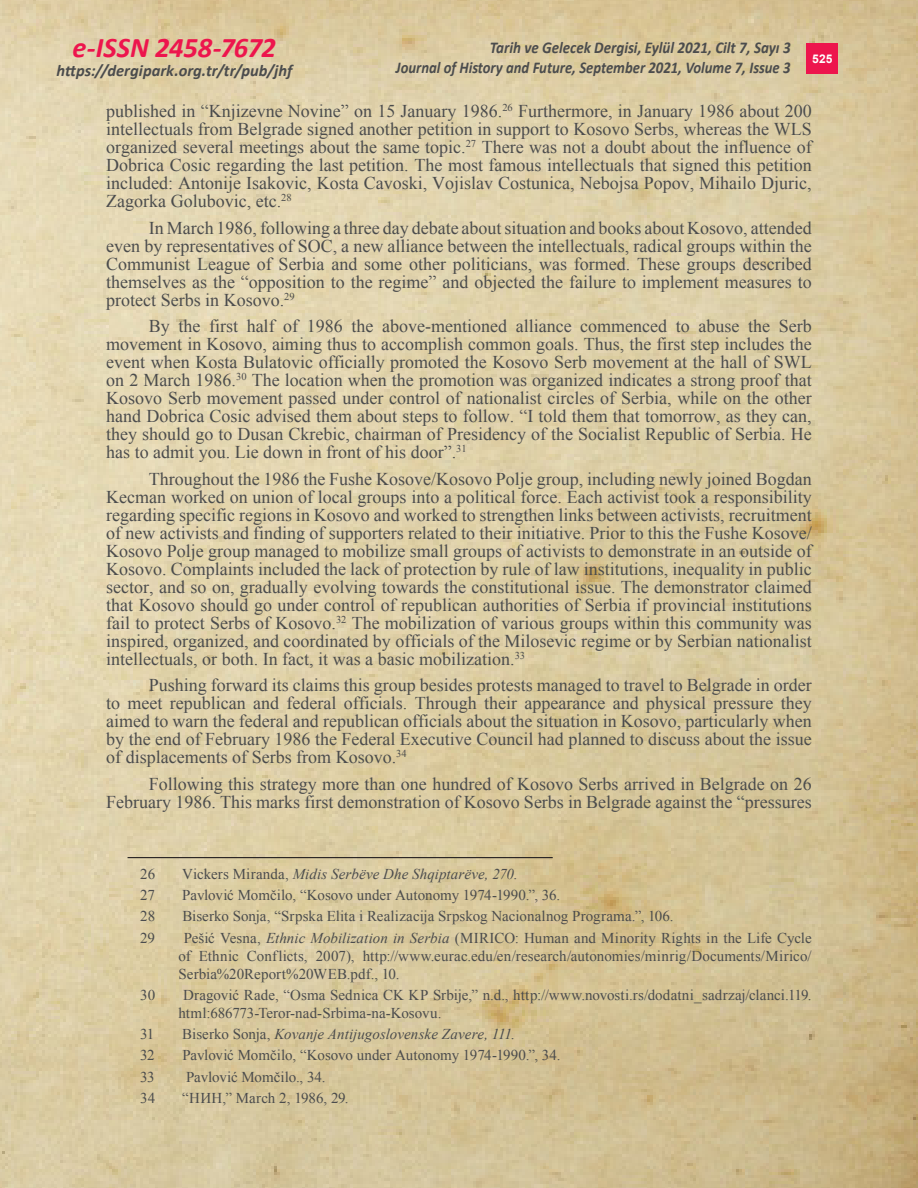
<style>
.page{position:relative;width:918px;height:1188px;background:#fff}
.page>*{position:absolute;margin:0;border:0;box-sizing:border-box;transform-origin:0 0}
.t1{font:italic 700 28.5px "Calibri";letter-spacing:-.005em;color:#ed154d}
.ANA_METİN_STİLİ_TEK{font:18px/18px "Times New Roman";color:#4b4c4d;text-align:justify}
.t2{font:italic 700 16.5px "Calibri";color:#4b4c4d;scale:.89 1}
.t3{font:italic 700 16.5px "Calibri";color:#4b4c4d;scale:.91 1}
.t4{font:italic 700 16.5px "Calibri";color:#4b4c4d}
.Body_text_normal_foo{font:15px/18px "Times New Roman";color:#4b4c4d;text-align:justify}
.Body_text_normal_foo-2{font:italic 15px "Times New Roman";letter-spacing:.005em;color:#4b4c4d}
.t5{font:700 12px "Arial";color:#fff}
.s1{font-style:normal}
.s2{font-style:italic}
</style>
<div class="page">
<img style="left:0;top:0;width:918px;height:1188px">
<div style="left:807px;top:43px;width:31px;height:30px;background:#ed154d"></div>
<hr style="left:128px;top:857px;width:425px;height:1px;background:#231f20">
<h1 class="t1" style="left:73px;top:27px;width:205px">e-ISSN 2458-7672</h1>
<p class="t3" style="left:490px;top:36px;width:332px">Tarih ve Gelecek Dergisi, Eylül 2021, Cilt 7, Sayı 3</p>
<p class="t4" style="left:56px;top:59px;width:237px">https://dergipark.org.tr/tr/pub/jhf</p>
<p class="t2" style="left:396px;top:56px;width:445px">Journal of History and Future, September 2021, Volume 7, Issue 3</p>
<p class="t5" style="left:812px;top:50px;width:22px">525</p>
<p class="ANA_METİN_STİLİ_TEK" style="left:106px;top:102px;width:707px">published in “Knjizevne Novine” on 15 January 1986.<sup>26</sup> Furthermore, in January 1986 about 200 intellectuals from Belgrade signed another petition in support to Kosovo Serbs, whereas the WLS organized several meetings about the same topic.<sup>27</sup> There was not a doubt about the influence of Dobrica Cosic regarding the last petition. The most famous intellectuals that signed this petition included: Antonije Isakovic, Kosta Cavoski, Vojislav Costunica, Nebojsa Popov, Mihailo Djuric, Zagorka Golubovic, etc.<sup>28</sup></p>
<p class="ANA_METİN_STİLİ_TEK" style="left:106px;top:218px;width:707px;text-indent:43px">In March 1986, following a three day debate about situation and books about Kosovo, attended even by representatives of SOC, a new alliance between the intellectuals, radical groups within the Communist League of Serbia and some other politicians, was formed. These groups described themselves as the “opposition to the regime” and objected the failure to implement measures to protect Serbs in Kosovo.<sup>29</sup></p>
<p class="ANA_METİN_STİLİ_TEK" style="left:106px;top:317px;width:707px;text-indent:43px">By the first half of 1986 the above-mentioned alliance commenced to abuse the Serb movement in Kosovo, aiming thus to accomplish common goals. Thus, the first step includes the event when Kosta Bulatovic officially promoted the Kosovo Serb movement at the hall of SWL on 2 March 1986.<sup>30</sup> The location when the promotion was organized indicates a strong proof that Kosovo Serb movement passed under control of nationalist circles of Serbia, while on the other hand Dobrica Cosic advised them about steps to follow. “I told them that tomorrow, as they can, they should go to Dusan Ckrebic, chairman of Presidency of the Socialist Republic of Serbia. He has to admit you. Lie down in front of his door”.<sup>31</sup></p>
<p class="ANA_METİN_STİLİ_TEK" style="left:106px;top:469px;width:707px;text-indent:43px">Throughout the 1986 the Fushe Kosove/Kosovo Polje group, including newly joined Bogdan Kecman worked on union of local groups into a political force. Each activist took a responsibility regarding specific regions in Kosovo and worked to strengthen links between activists, recruitment of new activists and finding of supporters related to their initiative. Prior to this the Fushe Kosove/ Kosovo Polje group managed to mobilize small groups of activists to demonstrate in an outside of Kosovo. Complaints included the lack of protection by rule of law institutions, inequality in public sector, and so on, gradually evolving towards the constitutional issue. The demonstrator claimed that Kosovo should go under control of republican authorities of Serbia if provincial institutions fail to protect Serbs of Kosovo.<sup>32</sup> The mobilization of various groups within this community was inspired, organized, and coordinated by officials of the Milosevic regime or by Serbian nationalist intellectuals, or both. In fact, it was a basic mobilization.<sup>33</sup></p>
<p class="ANA_METİN_STİLİ_TEK" style="left:106px;top:676px;width:707px;text-indent:43px">Pushing forward its claims this group besides protests managed to travel to Belgrade in order to meet republican and federal officials. Through their appearance and physical pressure they aimed to warn the federal and republican officials about the situation in Kosovo, particularly when by the end of February 1986 the Federal Executive Council had planned to discuss about the issue of displacements of Serbs from Kosovo.<sup>34</sup></p>
<p class="ANA_METİN_STİLİ_TEK" style="left:106px;top:774px;width:707px;text-align:right">Following this strategy more than one hundred of Kosovo Serbs arrived in Belgrade on 26<br>February 1986. This marks first demonstration of Kosovo Serbs in Belgrade against the “pressures</p>
<p class="Body_text_normal_foo" style="left:140px;top:864px;width:16px">26</p>
<p class="Body_text_normal_foo-2" style="left:182px;top:864px;width:337px"><span class="s1">Vickers Miranda,</span> Midis Serbëve Dhe Shqiptarëve, 270<span class="s1">.</span></p>
<p class="Body_text_normal_foo" style="left:140px;top:886px;width:16px">27</p>
<p class="Body_text_normal_foo" style="left:182px;top:886px;width:380px">Pavlović Momčilo, “Kosovo under Autonomy 1974-1990.”, 36.</p>
<p class="Body_text_normal_foo" style="left:140px;top:907px;width:16px">28</p>
<p class="Body_text_normal_foo" style="left:182px;top:907px;width:493px">Biserko Sonja, “Srpska Elita i Realizacija Srpskog Nacionalnog Programa.”, 106.</p>
<p class="Body_text_normal_foo" style="left:140px;top:928px;width:16px">29</p>
<p class="Body_text_normal_foo" style="left:179px;top:928px;width:635px;text-indent:5px">Pešić Vesna, <span class="s2">Ethnic Mobilization in Serbia</span> (MIRICO: Human and Minority Rights in the Life Cycle of Ethnic Conflicts, 2007), http://www.eurac.edu/en/research/autonomies/minrig/Documents/Mirico/ Serbia%20Report%20WEB.pdf., 10.</p>
<p class="Body_text_normal_foo" style="left:140px;top:985px;width:16px">30</p>
<p class="Body_text_normal_foo" style="left:179px;top:985px;width:635px;text-indent:5px">Dragović Rade, “Osma Sednica CK KP Srbije,” n.d., http://www.novosti.rs/dodatni_sadrzaj/clanci.119. html:686773-Teror-nad-Srbima-na-Kosovu.</p>
<p class="Body_text_normal_foo" style="left:140px;top:1025px;width:15px">31</p>
<p class="Body_text_normal_foo-2" style="left:182px;top:1024px;width:334px"><span class="s1">Biserko Sonja,</span> Kovanje Antijugoslovenske Zavere, 111<span class="s1">.</span></p>
<p class="Body_text_normal_foo" style="left:140px;top:1046px;width:16px">32</p>
<p class="Body_text_normal_foo" style="left:182px;top:1046px;width:380px">Pavlović Momčilo, “Kosovo under Autonomy 1974-1990.”, 34.</p>
<p class="Body_text_normal_foo" style="left:140px;top:1067px;width:16px">33</p>
<p class="Body_text_normal_foo" style="left:186px;top:1067px;width:141px">Pavlović Momčilo., 34.</p>
<p class="Body_text_normal_foo" style="left:140px;top:1088px;width:16px">34</p>
<p class="Body_text_normal_foo" style="left:182px;top:1088px;width:168px">“НИН,” March 2, 1986, 29.</p>
</div>
